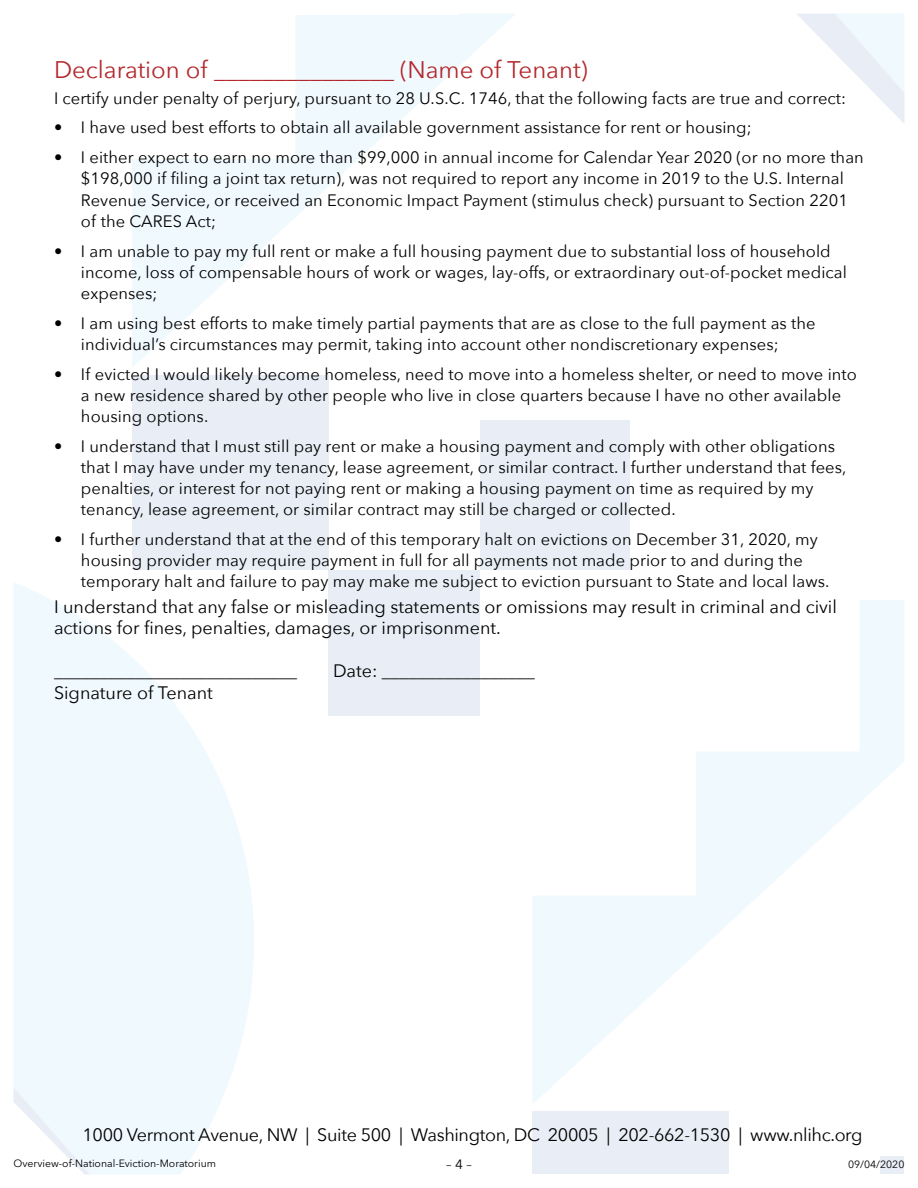
<style>
.page{position:relative;width:918px;height:1188px;background:#fff}
.page>*{position:absolute;margin:0;border:0;box-sizing:border-box;transform-origin:0 0}
.t1{font:24px "Avenir Next";color:#b3282d}
.t2{font:18px/21.6px "Avenir Next";color:#000}
.t3{font:18px "Avenir Next";letter-spacing:-.02em;color:#000}
.t4{font:16.5px/21px "Avenir Next";letter-spacing:.005em;color:#000}
.t5{font:13.5px "Avenir Next";color:#000}
.t6{font:10.5px "Avenir Next LT Pro";color:#000}
.t7{font:10.5px "Avenir Next";color:#000}
</style>
<div class="page">
<svg style="left:132px;top:14px;width:383px;height:353px"></svg>
<div style="left:132px;top:375px;width:196px;height:195px;background:#e9edf5"></div>
<div style="left:328px;top:570px;width:152px;height:146px;background:#e9edf5"></div>
<div style="left:480px;top:420px;width:150px;height:150px;background:#e9edf5"></div>
<svg style="left:797px;top:14px;width:107px;height:109px"></svg>
<svg style="left:533px;top:600px;width:371px;height:503px"></svg>
<div style="left:532px;top:1112px;width:197px;height:62px;background:#e9edf5"></div>
<div style="left:880px;top:1156px;width:24px;height:18px;background:#e9edf5"></div>
<svg style="left:14px;top:583px;width:240px;height:591px;fill:#f0f9fd"></svg>
<svg style="left:13px;top:1087px;width:77px;height:87px"></svg>
<h1 class="t1" style="left:54px;top:49px;width:535px">Declaration of _______________ (Name of Tenant)</h1>
<p class="t4" style="left:54px;top:87px;width:794px">I certify under penalty of perjury, pursuant to 28 U.S.C. 1746, that the following facts are true and correct:</p>
<p class="t4" style="left:54px;top:117px;width:699px">• I have used best efforts to obtain all available government assistance for rent or housing;</p>
<p class="t4" style="left:81px;top:147px;width:784px;text-indent:-27px">• I either expect to earn no more than $99,000 in annual income for Calendar Year 2020 (or no more than $198,000 if filing a joint tax return), was not required to report any income in 2019 to the U.S. Internal Revenue Service, or received an Economic Impact Payment (stimulus check) pursuant to Section 2201 of the CARES Act;</p>
<p class="t4" style="left:81px;top:240px;width:767px;text-indent:-27px">• I am unable to pay my full rent or make a full housing payment due to substantial loss of household income, loss of compensable hours of work or wages, lay-offs, or extraordinary out-of-pocket medical expenses;</p>
<p class="t4" style="left:81px;top:312px;width:736px;text-indent:-27px">• I am using best efforts to make timely partial payments that are as close to the full payment as the individual’s circumstances may permit, taking into account other nondiscretionary expenses;</p>
<p class="t4" style="left:81px;top:363px;width:777px;text-indent:-27px">• If evicted I would likely become homeless, need to move into a homeless shelter, or need to move into a new residence shared by other people who live in close quarters because I have no other available housing options.</p>
<p class="t4" style="left:81px;top:435px;width:767px;text-indent:-27px">• I understand that I must still pay rent or make a housing payment and comply with other obligations that I may have under my tenancy, lease agreement, or similar contract. I further understand that fees, penalties, or interest for not paying rent or making a housing payment on time as required by my tenancy, lease agreement, or similar contract may still be charged or collected.</p>
<p class="t4" style="left:81px;top:528px;width:750px;text-indent:-27px">• I further understand that at the end of this temporary halt on evictions on December 31, 2020, my housing provider may require payment in full for all payments not made prior to and during the temporary halt and failure to pay may make me subject to eviction pursuant to State and local laws.</p>
<p class="t2" style="left:54px;top:595px;width:785px">I understand that any false or misleading statements or omissions may result in criminal and civil actions for fines, penalties, damages, or imprisonment.</p>
<p class="t2" style="left:54px;top:660px;width:244px">___________________________</p>
<p class="t2" style="left:54px;top:681px;width:160px">Signature of Tenant</p>
<p class="t2" style="left:333px;top:660px;width:203px">Date: _________________</p>
<p class="t3" style="left:83px;top:1119px;width:781px">1000 Vermont Avenue, NW | Suite 500 | Washington, DC 20005 | 202-662-1530 | www.nlihc.org</p>
<p class="t5" style="left:446px;top:1153px;width:27px">– 4 –</p>
<p class="t6" style="left:14px;top:1157px;width:204px">Overview-of-National-Eviction-Moratorium</p>
<p class="t7" style="left:848px;top:1155px;width:58px">09/04/2020</p>
</div>
